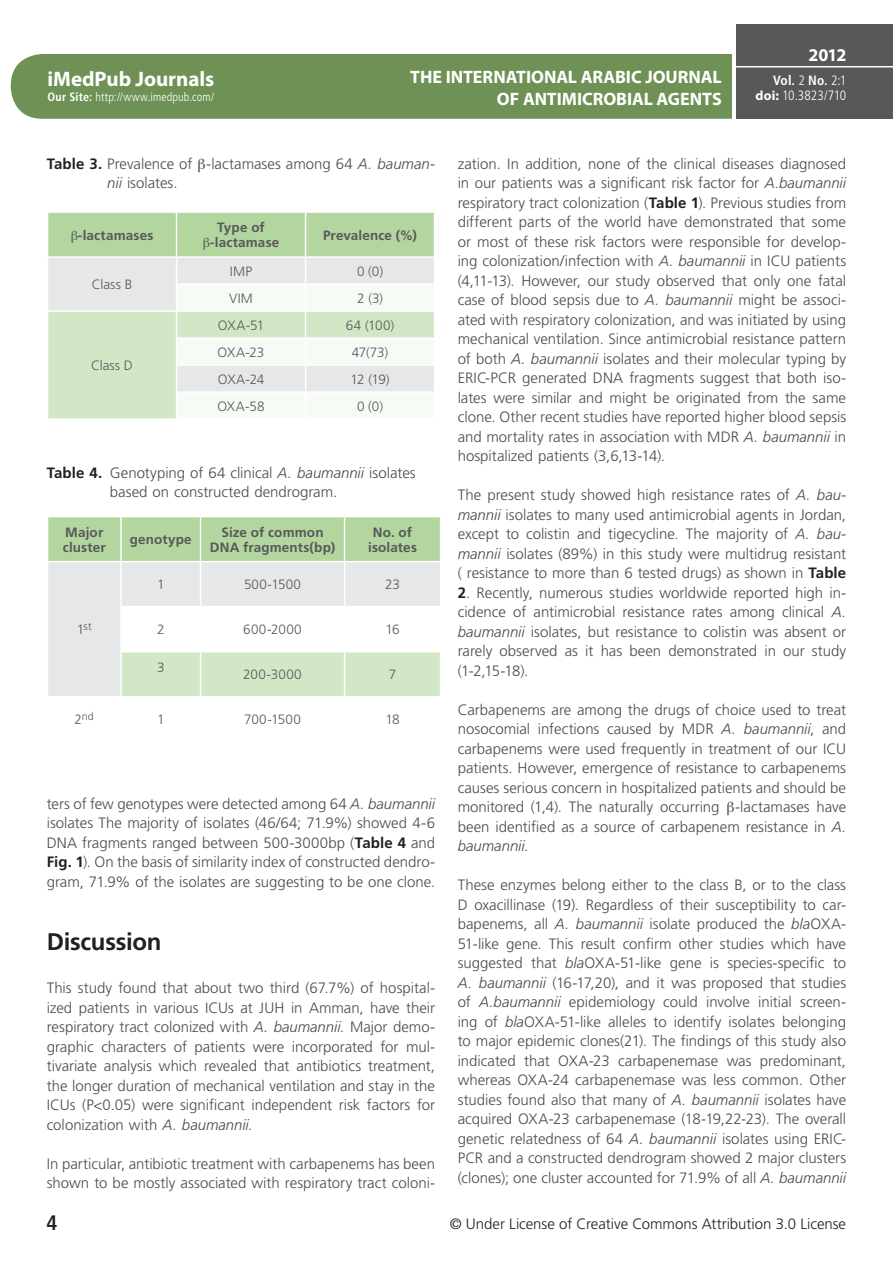
<style>
.page{position:relative;width:893px;height:1263px;background:#fff}
.page>*{position:absolute;margin:0;border:0;box-sizing:border-box;transform-origin:0 0}
._02-Subtit{font:700 24px "Frutiger LT Std";letter-spacing:-.015em;color:#231f20}
.t1{font:700 21px "Myriad Pro";letter-spacing:-.005em;color:#fff}
.t2{font:700 condensed 21px "Frutiger LT Std";color:#231f20}
.t3{font:700 18px/21.6px "Myriad Pro";letter-spacing:-.005em;color:#fff;text-align:right}
._01-txt_80{font:300 15px/19.5px "Frutiger LT Std";color:#4b4c4d;text-align:justify}
.t4{font:300 15px "Frutiger LT Std";color:#231f20}
._08-Tabla{font:300 13.5px "Frutiger LT Std";letter-spacing:.005em;color:#57585a}
._08-Tabla-2{font:700 13.5px/15px "Frutiger LT Std";letter-spacing:.01em;color:#57585a;text-align:center}
.t5{font:300 condensed 13.5px/15px "Frutiger LT Std";letter-spacing:-.015em;color:#fff;text-align:right}
.t6{font:300 condensed 12px "Frutiger LT Std";letter-spacing:.015em;color:#fff}
._08-Tabla-3{font:300 10.8px "Frutiger LT Std";color:#57585a}
.s1{font-weight:700}
.s2{font-family:"Myriad Pro";font-weight:700;font-stretch:normal}
.s3{font-weight:700;color:#231f20}
.s4{font-style:italic}
.s5{font-size:13.5px}
</style>
<div class="page">
<div style="left:11px;top:54px;width:774px;height:65px;background:#6f9155;border-radius:32px"></div>
<div style="left:732px;top:0;width:6px;height:126px;background:#fff"></div>
<div style="left:736px;top:24px;width:157px;height:95px;background:#57585a"></div>
<hr style="left:736px;top:66px;width:157px;height:1px;background:#fff">
<div style="left:48px;top:517px;width:392px;height:44px;background:#b3d69f"></div>
<svg style="left:48px;top:562px;width:392px;height:134px;fill:#e6e7e9"></svg>
<div style="left:122px;top:652px;width:318px;height:44px;background:#d1e7c5"></div>
<hr style="left:120px;top:517px;width:2px;height:44px;background:#fff">
<hr style="left:200px;top:517px;width:1px;height:44px;background:#fff">
<hr style="left:344px;top:517px;width:1px;height:44px;background:#fff">
<hr style="left:120px;top:562px;width:2px;height:44px;background:#fff">
<hr style="left:200px;top:562px;width:1px;height:44px;background:#fff">
<hr style="left:344px;top:562px;width:1px;height:44px;background:#fff">
<hr style="left:120px;top:606px;width:81px;height:1px;background:#fff">
<hr style="left:120px;top:607px;width:2px;height:44px;background:#fff">
<hr style="left:201px;top:606px;width:144px;height:1px;background:#fff">
<hr style="left:200px;top:607px;width:1px;height:44px;background:#fff">
<hr style="left:345px;top:606px;width:96px;height:1px;background:#fff">
<hr style="left:344px;top:607px;width:1px;height:44px;background:#fff">
<hr style="left:120px;top:651px;width:81px;height:1px;background:#fff">
<hr style="left:120px;top:652px;width:2px;height:44px;background:#fff">
<hr style="left:201px;top:651px;width:144px;height:1px;background:#fff">
<hr style="left:200px;top:652px;width:1px;height:44px;background:#fff">
<hr style="left:345px;top:651px;width:96px;height:1px;background:#fff">
<hr style="left:344px;top:652px;width:1px;height:44px;background:#fff">
<svg style="left:47px;top:212px;width:388px;height:207px"></svg>
<h2 class="t1" style="left:48px;top:65px;width:168px">iMedPub Journals</h2>
<p class="t6" style="left:48px;top:90px;width:168px"><span class="s1">Our Site:</span> http://www.imedpub.com/</p>
<p class="t3" style="left:410px;top:66px;width:313px">THE INTERNATIONAL ARABIC JOURNAL<br>OF ANTIMICROBIAL AGENTS</p>
<p class="t3" style="left:808px;top:43px;width:39px">2012</p>
<p class="t5" style="left:756px;top:73px;width:92px"><span class="s1">Vol.</span> 2 <span class="s1">No.</span> 2:1 <span class="s2">doi:</span> 10.3823/710</p>
<p class="_01-txt_80" style="left:107px;top:154px;width:329px;text-indent:-60px"><span class="s3">Table 3.</span> Prevalence of -lactamases among 64 <span class="s4">A. bauman&shy;nii</span> isolates.</p>
<p class="_08-Tabla-2" style="left:78px;top:227px;width:77px">-lactamases</p>
<p class="_08-Tabla-2" style="left:210px;top:220px;width:71px">Type of -lactamase</p>
<p class="_08-Tabla-2" style="left:323px;top:227px;width:96px">Prevalence (%)</p>
<p class="_08-Tabla" style="left:92px;top:277px;width:42px">Class B</p>
<p class="_08-Tabla" style="left:230px;top:263px;width:24px">IMP</p>
<p class="_08-Tabla" style="left:357px;top:263px;width:28px">0 (0)</p>
<p class="_08-Tabla" style="left:229px;top:290px;width:25px">VIM</p>
<p class="_08-Tabla" style="left:357px;top:290px;width:27px">2 (3)</p>
<p class="_08-Tabla" style="left:91px;top:358px;width:43px">Class D</p>
<p class="_08-Tabla" style="left:218px;top:317px;width:48px">OXA-51</p>
<p class="_08-Tabla" style="left:346px;top:317px;width:50px">64 (100)</p>
<p class="_08-Tabla" style="left:218px;top:344px;width:48px">OXA-23</p>
<p class="_08-Tabla" style="left:352px;top:344px;width:38px">47(73)</p>
<p class="_08-Tabla" style="left:218px;top:371px;width:48px">OXA-24</p>
<p class="_08-Tabla" style="left:351px;top:371px;width:41px">12 (19)</p>
<p class="_08-Tabla" style="left:217px;top:398px;width:49px">OXA-58</p>
<p class="_08-Tabla" style="left:357px;top:398px;width:28px">0 (0)</p>
<p class="_01-txt_80" style="left:110px;top:463px;width:307px;text-indent:-63px"><span class="s3">Table 4.</span> Genotyping of 64 clinical <span class="s4">A. baumannii</span> isolates based on constructed dendrogram.</p>
<p class="_08-Tabla-2" style="left:63px;top:525px;width:44px;text-align:left">Major cluster</p>
<p class="_08-Tabla-2" style="left:130px;top:532px;width:64px">genotype</p>
<p class="_08-Tabla-2" style="left:210px;top:525px;width:127px">Size of common<br>DNA fragments(bp)</p>
<p class="_08-Tabla-2" style="left:368px;top:525px;width:50px">No. of isolates</p>
<p class="_08-Tabla-3" style="left:77px;top:620px;width:16px"><span class="s5">1</span>st</p>
<p class="_08-Tabla" style="left:157px;top:577px;width:9px">1</p>
<p class="_08-Tabla" style="left:244px;top:577px;width:59px">500-1500</p>
<p class="_08-Tabla" style="left:385px;top:577px;width:16px">23</p>
<p class="_08-Tabla" style="left:157px;top:622px;width:9px">2</p>
<p class="_08-Tabla" style="left:243px;top:622px;width:60px">600-2000</p>
<p class="_08-Tabla" style="left:385px;top:622px;width:16px">16</p>
<p class="_08-Tabla" style="left:157px;top:659px;width:9px">3</p>
<p class="_08-Tabla" style="left:243px;top:667px;width:60px">200-3000</p>
<p class="_08-Tabla" style="left:389px;top:667px;width:9px">7</p>
<p class="_08-Tabla-3" style="left:75px;top:710px;width:21px"><span class="s5">2</span>nd</p>
<p class="_08-Tabla" style="left:157px;top:712px;width:9px">1</p>
<p class="_08-Tabla" style="left:244px;top:712px;width:58px">700-1500</p>
<p class="_08-Tabla" style="left:385px;top:712px;width:16px">18</p>
<p class="_01-txt_80" style="left:47px;top:794px;width:390px">ters of few genotypes were detected among 64 <span class="s4">A. baumannii </span>isolates The majority of isolates (46/64; 71.9%) showed 4-6<br>DNA fragments ranged between 500-3000bp (<span class="s3">Table 4</span> and <span class="s3">Fig. 1</span>). On the basis of similarity index of constructed dendro&shy;gram, 71.9% of the isolates are suggesting to be one clone.</p>
<p class="_02-Subtit" style="left:47px;top:927px;width:116px">Discussion</p>
<p class="_01-txt_80" style="left:47px;top:979px;width:390px">This study found that about two third (67.7%) of hospital&shy;ized patients in various ICUs at JUH in Amman, have their respiratory tract colonized with <span class="s4">A. baumannii.</span> Major demo&shy;graphic characters of patients were incorporated for mul&shy;tivariate analysis which revealed that antibiotics treatment, the longer duration of mechanical ventilation and stay in the ICUs (P&lt;0.05) were significant independent risk factors for colonization with <span class="s4">A. baumannii.</span></p>
<p class="_01-txt_80" style="left:47px;top:1154px;width:390px">In particular, antibiotic treatment with carbapenems has been shown to be mostly associated with respiratory tract coloni-</p>
<p class="_01-txt_80" style="left:458px;top:154px;width:390px">zation. In addition, none of the clinical diseases diagnosed in our patients was a significant risk factor for <span class="s4">A.baumannii </span>respiratory tract colonization (<span class="s3">Table 1</span>). Previous studies from different parts of the world have demonstrated that some or most of these risk factors were responsible for develop&shy;ing colonization/infection with <span class="s4">A. baumannii</span> in ICU patients (4,11-13). However, our study observed that only one fatal case of blood sepsis due to <span class="s4">A. baumannii</span> might be associ&shy;ated with respiratory colonization, and was initiated by using mechanical ventilation. Since antimicrobial resistance pattern of both <span class="s4">A. baumannii</span> isolates and their molecular typing by ERIC-PCR generated DNA fragments suggest that both iso&shy;lates were similar and might be originated from the same clone. Other recent studies have reported higher blood sepsis and mortality rates in association with MDR <span class="s4">A. baumannii</span> in hospitalized patients (3,6,13-14).</p>
<p class="_01-txt_80" style="left:458px;top:485px;width:390px">The present study showed high resistance rates of <span class="s4">A. bau&shy;mannii</span> isolates to many used antimicrobial agents in Jordan, except to colistin and tigecycline. The majority of <span class="s4">A. bau&shy;mannii</span> isolates (89%) in this study were multidrug resistant ( resistance to more than 6 tested drugs) as shown in <span class="s3">Table</span></p>
<p class="_01-txt_80" style="left:458px;top:583px;width:390px"><span class="s3">2</span>. Recently, numerous studies worldwide reported high in&shy;cidence of antimicrobial resistance rates among clinical <span class="s4">A. baumannii</span> isolates, but resistance to colistin was absent or rarely observed as it has been demonstrated in our study (1-2,15-18).</p>
<p class="_01-txt_80" style="left:458px;top:700px;width:390px">Carbapenems are among the drugs of choice used to treat nosocomial infections caused by MDR <span class="s4">A. baumannii</span>, and carbapenems were used frequently in treatment of our ICU patients. However, emergence of resistance to carbapenems causes serious concern in hospitalized patients and should be monitored (1,4). The naturally occurring -lactamases have been identified as a source of carbapenem resistance in <span class="s4">A. baumannii</span>.</p>
<p class="_01-txt_80" style="left:458px;top:875px;width:390px">These enzymes belong either to the class B, or to the class D oxacillinase (19). Regardless of their susceptibility to car&shy;bapenems, all <span class="s4">A. baumannii</span> isolate produced the <span class="s4">bla</span>OXA-51-like gene. This result confirm other studies which have suggested that <span class="s4">bla</span>OXA-51-like gene is species-specific to <span class="s4">A. baumannii</span> (16-17,20), and it was proposed that studies of <span class="s4">A.baumannii</span> epidemiology could involve initial screen&shy;ing of <span class="s4">bla</span>OXA-51-like alleles to identify isolates belonging to major epidemic clones(21). The findings of this study also indicated that OXA-23 carbapenemase was predominant, whereas OXA-24 carbapenemase was less common. Other studies found also that many of <span class="s4">A. baumannii</span> isolates have acquired OXA-23 carbapenemase (18-19,22-23). The overall genetic relatedness of 64 <span class="s4">A. baumannii</span> isolates using ERIC-PCR and a constructed dendrogram showed 2 major clusters (clones); one cluster accounted for 71.9% of all <span class="s4">A. baumannii</span></p>
<h2 class="t2" style="left:46px;top:1210px;width:12px">4</h2>
<p class="t4" style="left:450px;top:1216px;width:398px">© Under License of Creative Commons Attribution 3.0 License</p>
</div>
